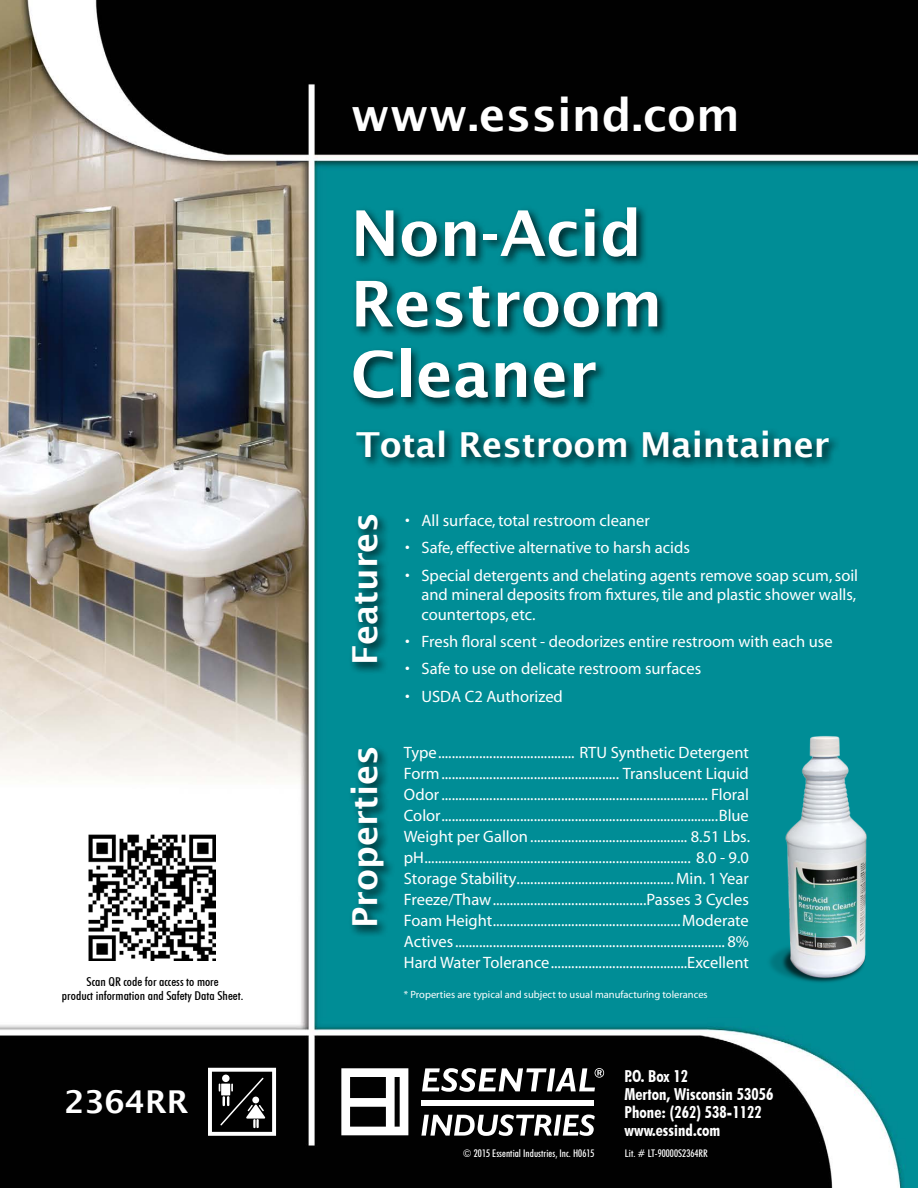
<style>
.page{position:relative;width:918px;height:1188px;background:#fff}
.page>*{position:absolute;margin:0;border:0;box-sizing:border-box;transform-origin:0 0}
.t1{font:600 63px/70.5px "Lucida Sans";color:#fff}
.t2{font:600 45px "Lucida Sans";letter-spacing:.005em;color:#fff}
.t3{font:600 34.5px "Lucida Sans";color:#fff}
.t4{font:600 31.5px "Lucida Sans";color:#fff}
.t5{font:16.5px/21px "Myriad";color:#fff}
.t6{font:700 condensed 16.5px/18px "Futura BT";letter-spacing:.005em;color:#fff}
.t7{font:500 condensed 12.15px/13.5px "Futura BT";color:#000;text-align:center;scale:1.11 1}
.t8{font:10.5px "Myriad";color:#fff}
.t9{font:500 condensed 10.5px "Futura BT";letter-spacing:.005em;color:#fff}
</style>
<div class="page">
<img style="left:0;top:0;width:918px;height:1188px">
<div style="left:349px;top:204px;width:321px;height:207px;background:#000;opacity:.75"></div>
<div style="left:353px;top:427px;width:488px;height:43px;background:#000;opacity:.75"></div>
<div style="left:348px;top:512px;width:42px;height:162px;background:#000;opacity:.75"></div>
<div style="left:348px;top:745px;width:48px;height:192px;background:#000;opacity:.75"></div>
<div style="left:421px;top:1100px;width:173px;height:6px;background:#fff"></div>
<svg style="left:341px;top:1068px;width:67px;height:67px"></svg>
<svg style="left:421px;top:1115px;width:174px;height:21px"></svg>
<svg style="left:422px;top:1068px;width:182px;height:24px"></svg>
<svg style="left:208px;top:1068px;width:68px;height:68px"></svg>
<img style="left:765px;top:733px;width:109px;height:254px">
<img style="left:89px;top:835px;width:127px;height:126px">
<p class="t7" style="left:62px;top:975px;width:165px">Scan QR code for access to more<br>product information and Safety Data Sheet.</p>
<h3 class="t4" style="left:64px;top:1084px;width:125px">2364RR</h3>
<h2 class="t2" style="left:351px;top:90px;width:391px">www.essind.com</h2>
<h1 class="t1" style="left:351px;top:198px;width:313px">Non-Acid<br>Restroom<br>Cleaner</h1>
<h3 class="t3" style="left:356px;top:425px;width:475px">Total Restroom Maintainer</h3>
<h3 class="t3" style="left:345px;top:665px;width:154px;rotate:-90deg">Features</h3>
<h3 class="t3" style="left:345px;top:928px;width:184px;rotate:-90deg">Properties</h3>
<p class="t5" style="left:405px;top:511px;width:246px">• All surface, total restroom cleaner</p>
<p class="t5" style="left:405px;top:538px;width:286px">• Safe, effective alternative to harsh acids</p>
<p class="t5" style="left:422px;top:566px;width:438px;line-height:19.5px;text-indent:-16px">• Special detergents and chelating agents remove soap scum, soil and mineral deposits from fixtures, tile and plastic shower walls, countertops, etc.</p>
<p class="t5" style="left:405px;top:632px;width:429px">• Fresh floral scent - deodorizes entire restroom with each use</p>
<p class="t5" style="left:405px;top:659px;width:298px">• Safe to use on delicate restroom surfaces</p>
<p class="t5" style="left:405px;top:686px;width:159px">• USDA C2 Authorized</p>
<p class="t5" style="left:404px;top:743px;width:348px;text-align:justify">Type........................................ RTU Synthetic Detergent Form.................................................... Translucent Liquid Odor.............................................................................. Floral Color.................................................................................Blue Weight per Gallon .............................................. 8.51 Lbs. pH.............................................................................. 8.0 - 9.0<br>Storage Stability.............................................. Min. 1 Year Freeze/Thaw.............................................Passes 3 Cycles Foam Height.......................................................Moderate Actives............................................................................... 8% Hard Water Tolerance........................................Excellent</p>
<p class="t8" style="left:404px;top:990px;width:305px">* Properties are typical and subject to usual manufacturing tolerances</p>
<p class="t6" style="left:624px;top:1067px;width:150px">P.O. Box 12<br>Merton, Wisconsin 53056<br>Phone: (262) 538-1122 www.essind.com</p>
<p class="t9" style="left:463px;top:1147px;width:133px">© 2015 Essential Industries, Inc. H0615</p>
<p class="t9" style="left:625px;top:1147px;width:84px">Lit. # LT-90000S2364RR</p>
</div>
